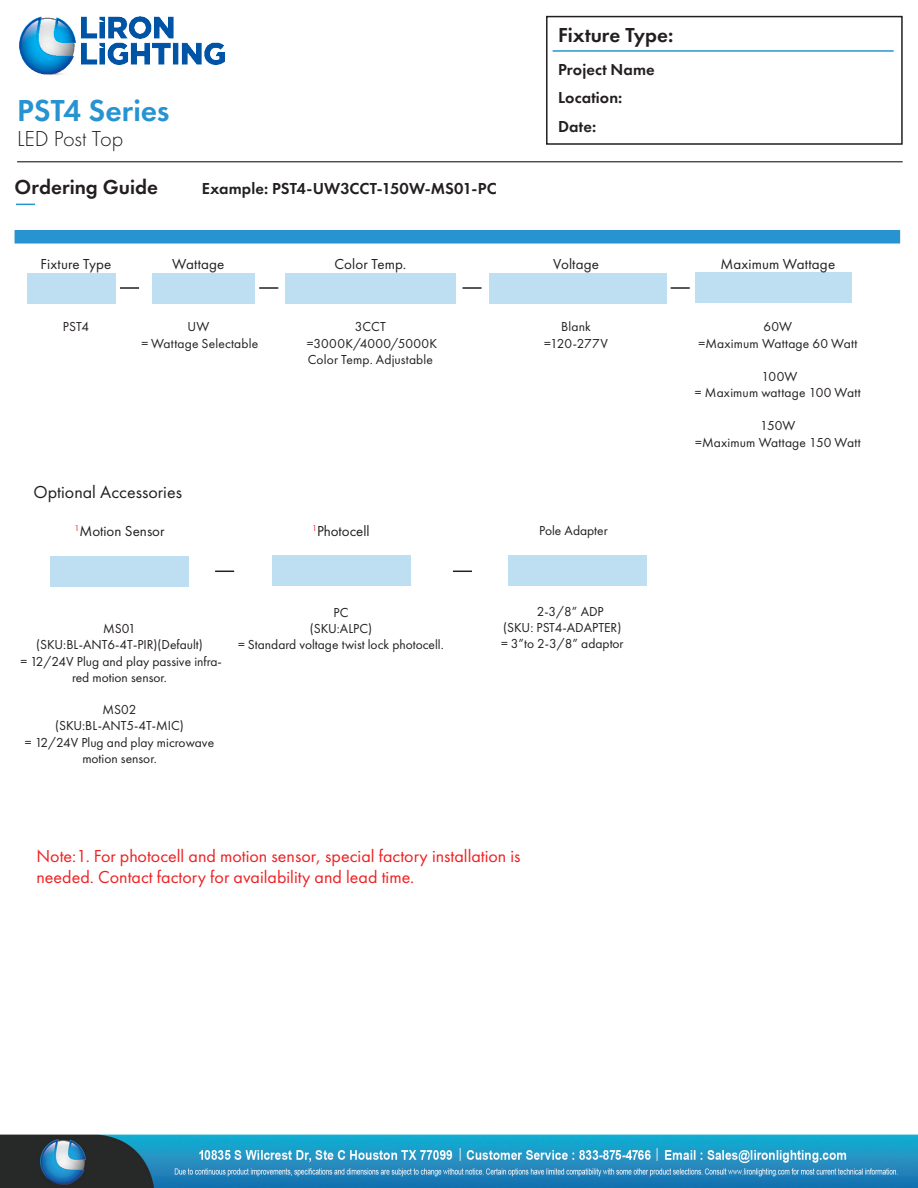
<style>
.page{position:relative;width:918px;height:1188px;background:#fff}
.page>*{position:absolute;margin:0;border:0;box-sizing:border-box;transform-origin:0 0}
.t1{font:600 31.5px "Futura PT";color:#2793d1}
.t2{font:300 22.5px "Futura PT";letter-spacing:-.005em;color:#231f20}
.t3{font:600 21px "Futura PT";color:#231f20}
.t4{font:18px/21.6px "Futura PT";color:#ee2123}
.t5{font:18px "Futura PT";color:#231f20}
.t6{font:600 16.5px/28.5px "Futura PT";letter-spacing:.005em;color:#231f20}
.t7{font:15px "Futura PT";letter-spacing:.005em;color:#231f20}
.Specs_Info_Middle{font:13.5px/16.2px "Futura PT";color:#231f20;text-align:center}
.Specs_Info_Middle-2{font:13.5px "Futura PT";letter-spacing:.03em;color:#231f20}
</style>
<div class="page">
<img style="left:0;top:230px;width:918px;height:958px">
<div style="left:546px;top:16px;width:357px;height:129px;border:2px solid #231f20"></div>
<hr style="left:553px;top:50px;width:341px;height:2px;background:#2793d1">
<img style="left:19px;top:16px;width:206px;height:59px">
<hr style="left:17px;top:162px;width:886px;height:1px;background:#000">
<svg style="left:9px;top:494px;width:664px;height:342px"></svg>
<div style="left:28px;top:273px;width:88px;height:30px;background:#bedef1"></div>
<div style="left:152px;top:273px;width:103px;height:30px;background:#bedef1"></div>
<div style="left:286px;top:273px;width:170px;height:30px;background:#bedef1"></div>
<div style="left:489px;top:273px;width:178px;height:30px;background:#bedef1"></div>
<div style="left:696px;top:272px;width:156px;height:31px;background:#bedef1"></div>
<svg style="left:259px;top:287px;width:19px;height:2px"></svg>
<hr style="left:462px;top:287px;width:20px;height:2px;background:#231f20">
<svg style="left:671px;top:287px;width:19px;height:2px"></svg>
<svg style="left:120px;top:287px;width:19px;height:2px"></svg>
<div style="left:15px;top:230px;width:885px;height:14px;background:#2793d1"></div>
<svg style="left:16px;top:204px;width:19px;height:1px"></svg>
<div style="left:50px;top:556px;width:139px;height:31px;background:#bedef1"></div>
<svg style="left:215px;top:571px;width:19px;height:1px"></svg>
<div style="left:272px;top:555px;width:139px;height:31px;background:#bedef1"></div>
<svg style="left:453px;top:571px;width:19px;height:1px"></svg>
<div style="left:508px;top:555px;width:139px;height:31px;background:#bedef1"></div>
<p class="t1" style="left:17px;top:90px;width:154px">PST4 Series</p>
<p class="t2" style="left:17px;top:126px;width:108px">LED Post Top</p>
<p class="t3" style="left:15px;top:174px;width:145px">Ordering Guide</p>
<p class="t6" style="left:202px;top:174px;width:297px">Example: PST4-UW3CCT-150W-MS01-PC</p>
<h3 class="t3" style="left:558px;top:21px;width:117px">Fixture Type:</h3>
<p class="t6" style="left:558px;top:55px;width:98px">Project Name<br>Location:<br>Date:</p>
<p class="t7" style="left:41px;top:255px;width:72px">Fixture Type</p>
<p class="t7" style="left:172px;top:255px;width:54px">Wattage</p>
<p class="t7" style="left:335px;top:255px;width:73px">Color Temp.</p>
<p class="t7" style="left:553px;top:255px;width:47px">Voltage</p>
<p class="t7" style="left:720px;top:255px;width:116px">Maximum Wattage</p>
<p class="Specs_Info_Middle" style="left:63px;top:318px;width:28px">PST4</p>
<p class="Specs_Info_Middle" style="left:187px;top:318px;width:23px">UW</p>
<p class="Specs_Info_Middle" style="left:141px;top:335px;width:118px">= Wattage Selectable</p>
<p class="Specs_Info_Middle" style="left:355px;top:318px;width:33px">3CCT</p>
<p class="Specs_Info_Middle-2" style="left:307px;top:335px;width:132px">=3000K/4000/5000K</p>
<p class="Specs_Info_Middle" style="left:308px;top:351px;width:127px">Color Temp. Adjustable</p>
<p class="Specs_Info_Middle" style="left:561px;top:318px;width:31px">Blank</p>
<p class="Specs_Info_Middle" style="left:544px;top:335px;width:65px">=120-277V</p>
<p class="t5" style="left:34px;top:481px;width:150px">Optional Accessories</p>
<p class="t7" style="left:74px;top:522px;width:92px"><sup>1</sup>Motion Sensor</p>
<p class="t7" style="left:312px;top:522px;width:59px"><sup>1</sup>Photocell</p>
<p class="Specs_Info_Middle" style="left:539px;top:522px;width:70px">Pole Adapter</p>
<p class="Specs_Info_Middle" style="left:103px;top:621px;width:34px">MS01</p>
<p class="Specs_Info_Middle" style="left:36px;top:637px;width:168px">(SKU:BL-ANT6-4T-PIR)(Default)</p>
<p class="Specs_Info_Middle" style="left:20px;top:653px;width:203px">= 12/24V Plug and play passive infra&shy;red motion sensor.</p>
<p class="Specs_Info_Middle" style="left:103px;top:702px;width:35px">MS02</p>
<p class="Specs_Info_Middle" style="left:55px;top:718px;width:130px">(SKU:BL-ANT5-4T-MIC)</p>
<p class="Specs_Info_Middle" style="left:25px;top:734px;width:191px">= 12/24V Plug and play microwave motion sensor.</p>
<p class="Specs_Info_Middle" style="left:334px;top:604px;width:16px">PC</p>
<p class="Specs_Info_Middle" style="left:310px;top:621px;width:64px">(SKU:ALPC)</p>
<p class="Specs_Info_Middle" style="left:238px;top:637px;width:207px">= Standard voltage twist lock photocell.</p>
<p class="Specs_Info_Middle" style="left:537px;top:603px;width:69px">2-3/8” ADP</p>
<p class="Specs_Info_Middle" style="left:503px;top:619px;width:120px">(SKU: PST4-ADAPTER)</p>
<p class="Specs_Info_Middle" style="left:501px;top:636px;width:124px">= 3”to 2-3/8” adaptor</p>
<p class="t4" style="left:37px;top:845px;width:486px">Note:1. For photocell and motion sensor, special factory installation is needed. Contact factory for availability and lead time.</p>
<p class="Specs_Info_Middle" style="left:764px;top:318px;width:30px">60W</p>
<p class="Specs_Info_Middle" style="left:698px;top:335px;width:160px">=Maximum Wattage 60 Watt</p>
<p class="Specs_Info_Middle" style="left:762px;top:368px;width:37px">100W</p>
<p class="Specs_Info_Middle" style="left:695px;top:384px;width:167px">= Maximum wattage 100 Watt</p>
<p class="Specs_Info_Middle" style="left:760px;top:417px;width:37px">150W</p>
<p class="Specs_Info_Middle" style="left:695px;top:434px;width:167px">=Maximum Wattage 150 Watt</p>
</div>
